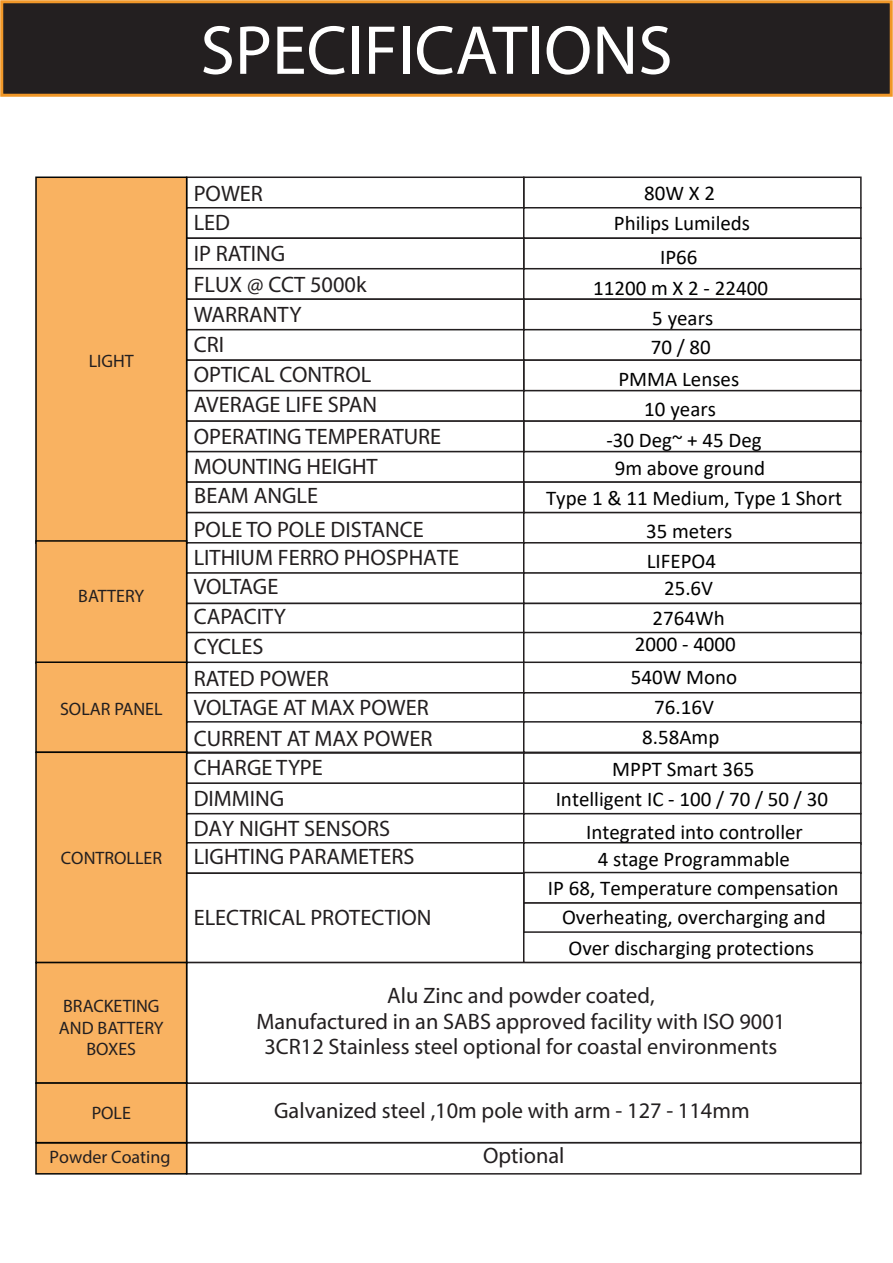
<style>
.page{position:relative;width:893px;height:1263px;background:#fff}
.page>*{position:absolute;margin:0;border:0;box-sizing:border-box;transform-origin:0 0}
.t1{font:69.9px "Myriad Pro";color:#fff}
.t2{font:22.35px/30.3px "Myriad Pro";color:#231f20}
.t3{font:21px/30.2px "Calibri";color:#000;text-align:center}
.t4{font:18px/21.6px "Myriad Pro";color:#231f20;text-align:center}
</style>
<div class="page">
<div style="left:2px;top:2px;width:889px;height:93px;background:#231f20"></div>
<div style="left:0;top:0;width:893px;height:97px;border:3px solid #f09728"></div>
<div style="left:523px;top:177px;width:339px;height:31px;background:#fff;border:2px solid #231f20"></div>
<div style="left:186px;top:177px;width:338px;height:31px;background:#fff;border:2px solid #231f20"></div>
<div style="left:186px;top:207px;width:338px;height:32px;background:#fff;border:2px solid #231f20"></div>
<div style="left:523px;top:207px;width:339px;height:32px;background:#fff;border:2px solid #231f20"></div>
<div style="left:523px;top:237px;width:339px;height:32px;background:#fff;border:2px solid #231f20"></div>
<div style="left:186px;top:237px;width:338px;height:32px;background:#fff;border:2px solid #231f20"></div>
<div style="left:186px;top:268px;width:338px;height:32px;background:#fff;border:2px solid #231f20"></div>
<div style="left:523px;top:268px;width:339px;height:32px;background:#fff;border:2px solid #231f20"></div>
<div style="left:523px;top:298px;width:339px;height:32px;background:#fff;border:2px solid #231f20"></div>
<div style="left:186px;top:298px;width:338px;height:32px;background:#fff;border:2px solid #231f20"></div>
<div style="left:186px;top:329px;width:338px;height:32px;background:#fff;border:2px solid #231f20"></div>
<div style="left:523px;top:329px;width:339px;height:32px;background:#fff;border:2px solid #231f20"></div>
<div style="left:523px;top:359px;width:339px;height:32px;background:#fff;border:2px solid #231f20"></div>
<div style="left:186px;top:359px;width:338px;height:32px;background:#fff;border:2px solid #231f20"></div>
<div style="left:186px;top:390px;width:338px;height:32px;background:#fff;border:2px solid #231f20"></div>
<div style="left:523px;top:390px;width:339px;height:32px;background:#fff;border:2px solid #231f20"></div>
<div style="left:523px;top:420px;width:339px;height:32px;background:#fff;border:2px solid #231f20"></div>
<div style="left:186px;top:420px;width:338px;height:32px;background:#fff;border:2px solid #231f20"></div>
<div style="left:186px;top:451px;width:338px;height:32px;background:#fff;border:2px solid #231f20"></div>
<div style="left:523px;top:451px;width:339px;height:32px;background:#fff;border:2px solid #231f20"></div>
<div style="left:523px;top:481px;width:339px;height:32px;background:#fff;border:2px solid #231f20"></div>
<div style="left:186px;top:481px;width:338px;height:32px;background:#fff;border:2px solid #231f20"></div>
<div style="left:186px;top:512px;width:338px;height:32px;background:#fff;border:2px solid #231f20"></div>
<div style="left:523px;top:512px;width:339px;height:32px;background:#fff;border:2px solid #231f20"></div>
<div style="left:186px;top:542px;width:338px;height:32px;background:#fff;border:2px solid #231f20"></div>
<div style="left:523px;top:542px;width:339px;height:32px;background:#fff;border:2px solid #231f20"></div>
<div style="left:186px;top:572px;width:338px;height:32px;background:#fff;border:2px solid #231f20"></div>
<div style="left:523px;top:572px;width:339px;height:32px;background:#fff;border:2px solid #231f20"></div>
<div style="left:186px;top:603px;width:338px;height:32px;background:#fff;border:2px solid #231f20"></div>
<div style="left:523px;top:603px;width:339px;height:32px;background:#fff;border:2px solid #231f20"></div>
<div style="left:186px;top:632px;width:338px;height:32px;background:#fff;border:2px solid #231f20"></div>
<div style="left:523px;top:632px;width:339px;height:32px;background:#fff;border:2px solid #231f20"></div>
<div style="left:186px;top:661px;width:338px;height:32px;background:#fff;border:2px solid #231f20"></div>
<div style="left:523px;top:661px;width:339px;height:32px;background:#fff;border:2px solid #231f20"></div>
<div style="left:186px;top:692px;width:338px;height:32px;background:#fff;border:2px solid #231f20"></div>
<div style="left:523px;top:692px;width:339px;height:32px;background:#fff;border:2px solid #231f20"></div>
<div style="left:186px;top:721px;width:338px;height:32px;background:#fff;border:2px solid #231f20"></div>
<div style="left:523px;top:721px;width:339px;height:32px;background:#fff;border:2px solid #231f20"></div>
<div style="left:186px;top:752px;width:338px;height:32px;background:#fff;border:2px solid #231f20"></div>
<div style="left:523px;top:752px;width:339px;height:32px;background:#fff;border:2px solid #231f20"></div>
<div style="left:186px;top:782px;width:338px;height:32px;background:#fff;border:2px solid #231f20"></div>
<div style="left:523px;top:782px;width:339px;height:32px;background:#fff;border:2px solid #231f20"></div>
<div style="left:186px;top:813px;width:338px;height:32px;background:#fff;border:2px solid #231f20"></div>
<div style="left:523px;top:813px;width:339px;height:32px;background:#fff;border:2px solid #231f20"></div>
<div style="left:186px;top:842px;width:338px;height:32px;background:#fff;border:2px solid #231f20"></div>
<div style="left:523px;top:842px;width:339px;height:32px;background:#fff;border:2px solid #231f20"></div>
<div style="left:523px;top:872px;width:339px;height:32px;background:#fff;border:2px solid #231f20"></div>
<div style="left:523px;top:902px;width:339px;height:32px;background:#fff;border:2px solid #231f20"></div>
<div style="left:186px;top:872px;width:338px;height:91px;background:#fff;border:2px solid #231f20"></div>
<div style="left:523px;top:931px;width:339px;height:32px;background:#fff;border:2px solid #231f20"></div>
<div style="left:186px;top:1142px;width:676px;height:32px;background:#fff;border:2px solid #231f20"></div>
<div style="left:186px;top:1082px;width:676px;height:61px;background:#fff;border:2px solid #231f20"></div>
<div style="left:186px;top:962px;width:676px;height:122px;background:#fff;border:2px solid #231f20"></div>
<div style="left:35px;top:177px;width:152px;height:367px;background:#f9b261;border:2px solid #040503"></div>
<div style="left:35px;top:540px;width:152px;height:124px;background:#f9b261;border:2px solid #040503"></div>
<div style="left:35px;top:661px;width:152px;height:92px;background:#f9b261;border:2px solid #040503"></div>
<div style="left:35px;top:751px;width:152px;height:212px;background:#f9b261;border:2px solid #040503"></div>
<div style="left:35px;top:962px;width:152px;height:122px;background:#f9b261;border:2px solid #040503"></div>
<div style="left:35px;top:1082px;width:152px;height:61px;background:#f9b261;border:2px solid #040503"></div>
<div style="left:35px;top:1142px;width:152px;height:32px;background:#f9b261;border:2px solid #040503"></div>
<h1 class="t1" style="left:200px;top:7px;width:474px">SPECIFICATIONS</h1>
<p class="t4" style="left:89px;top:350px;width:47px">LIGHT</p>
<p class="t4" style="left:78px;top:585px;width:68px">BATTERY</p>
<p class="t4" style="left:60px;top:698px;width:104px">SOLAR PANEL</p>
<p class="t4" style="left:61px;top:847px;width:103px">CONTROLLER</p>
<p class="t4" style="left:59px;top:995px;width:106px">BRACKETING<br>AND BATTERY<br>BOXES</p>
<p class="t4" style="left:92px;top:1102px;width:41px">POLE</p>
<p class="t4" style="left:50px;top:1146px;width:122px">Powder Coating</p>
<p class="t2" style="left:194px;top:178px;width:249px">POWER<br>LED<br>IP RATING<br>FLUX @ CCT 5000k<br>WARRANTY<br>CRI<br>OPTICAL CONTROL<br>AVERAGE LIFE SPAN<br>OPERATING TEMPERATURE<br>MOUNTING HEIGHT<br>BEAM ANGLE</p>
<p class="t2" style="left:194px;top:514px;width:267px;line-height:29.2px">POLE TO POLE DISTANCE<br>LITHIUM FERRO PHOSPHATE<br>VOLTAGE<br>CAPACITY<br>CYCLES</p>
<p class="t2" style="left:194px;top:664px;width:240px;line-height:29.7px">RATED POWER<br>VOLTAGE AT MAX POWER<br>CURRENT AT MAX POWER<br>CHARGE TYPE<br>DIMMING<br>DAY NIGHT SENSORS<br>LIGHTING PARAMETERS</p>
<p class="t2" style="left:194px;top:902px;width:239px">ELECTRICAL PROTECTION</p>
<p class="t3" style="left:614px;top:178px;width:138px">80W X 2<br>Philips Lumileds</p>
<p class="t3" style="left:593px;top:241px;width:176px">IP66<br>11200 m X 2 - 22400<br>5 years<br>70 / 80</p>
<p class="t3" style="left:618px;top:363px;width:122px">PMMA Lenses</p>
<p class="t3" style="left:606px;top:393px;width:157px;line-height:31.3px">10 years<br>-30 Deg~ + 45 Deg</p>
<p class="t3" style="left:615px;top:452px;width:152px">9m above ground</p>
<p class="t3" style="left:546px;top:482px;width:297px">Type 1 &amp; 11 Medium, Type 1 Short</p>
<p class="t3" style="left:646px;top:515px;width:88px;text-align:left">35 meters<br>LIFEPO4</p>
<p class="t3" style="left:664px;top:572px;width:51px">25.6V</p>
<p class="t3" style="left:652px;top:602px;width:74px">2764Wh</p>
<p class="t3" style="left:635px;top:629px;width:103px">2000 - 4000</p>
<p class="t3" style="left:631px;top:661px;width:108px">540W Mono</p>
<p class="t3" style="left:654px;top:691px;width:61px">76.16V</p>
<p class="t3" style="left:642px;top:722px;width:79px">8.58Amp</p>
<p class="t3" style="left:556px;top:753px;width:274px;text-align:left;text-indent:57px">MPPT Smart 365<br>Intelligent IC - 100 / 70 / 50 / 30</p>
<p class="t3" style="left:548px;top:817px;width:292px;line-height:28.3px">Integrated into controller<br>4 stage Programmable<br>IP 68, Temperature compensation<br>Overheating, overcharging and</p>
<p class="t3" style="left:568px;top:932px;width:247px">Over discharging protections</p>
<p class="t2" style="left:256px;top:983px;width:530px;line-height:25.3px;text-align:center">Alu Zinc and powder coated,<br>Manufactured in an SABS approved facility with ISO 9001<br>3CR12 Stainless steel optional for coastal environments</p>
<p class="t2" style="left:483px;top:1088px;width:268px;line-height:45px;text-indent:-209px">Galvanized steel ,10m pole with arm - 127 - 114mm<br>Optional</p>
</div>
